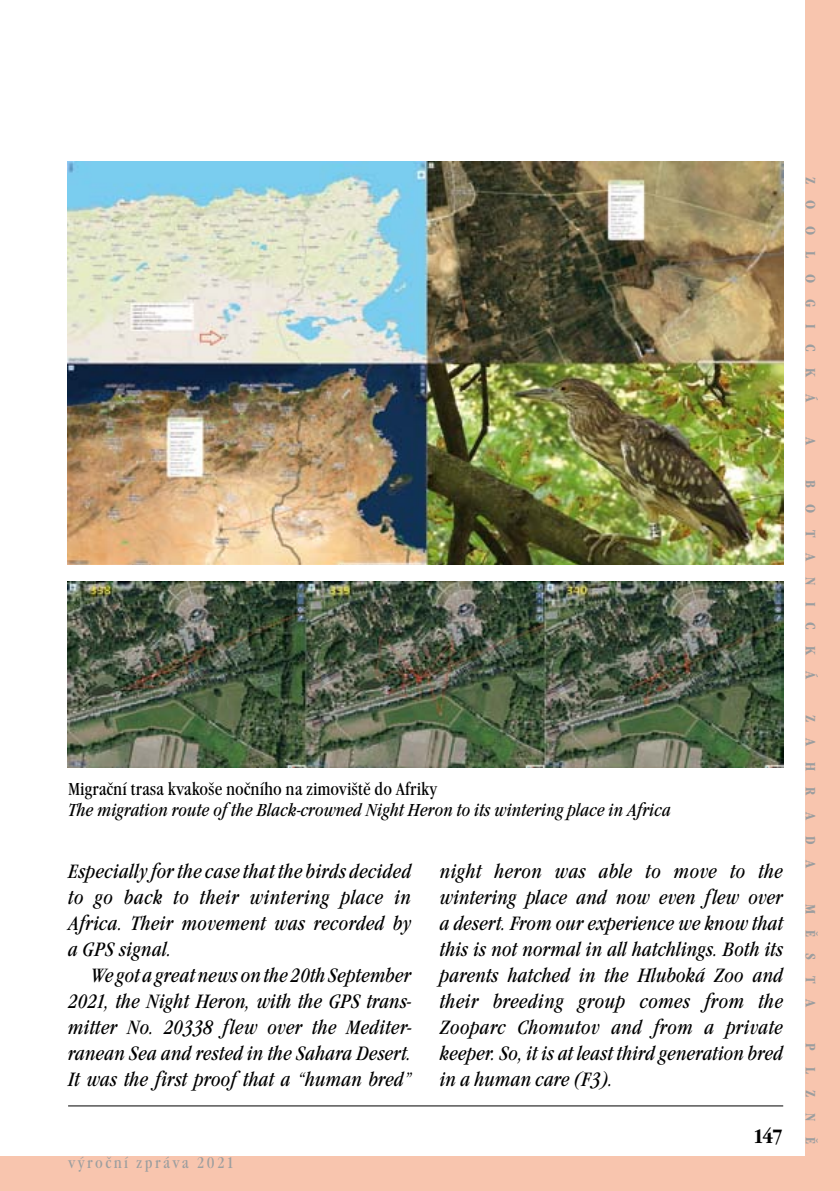
<style>
.page{position:relative;width:840px;height:1191px;background:#fff}
.page>*{position:absolute;margin:0;border:0;box-sizing:border-box;transform-origin:0 0}
.t1{font:italic condensed 20px/26px "Garamond Itc TEE";color:#000;text-align:justify}
.t2{font:700 condensed 20px "Garamond Itc TEE";color:#000}
.t3{font:italic condensed 18px "Garamond Itc TEE";color:#000}
.t4{font:condensed 18px "Garamond Itc TEE";color:#000}
.t5{font:condensed 16px "Garamond Itc TEE";letter-spacing:.15em;color:#9c9e9f}
.t6{font:700 condensed 14px "Garamond Itc TEE";letter-spacing:1.155em;color:#9c9e9f}
</style>
<div class="page">
<hr style="left:68px;top:1105px;width:714px;height:1px;background:#000">
<div style="left:0;top:1156px;width:839px;height:35px;background:#f8c5ae"></div>
<div style="left:805px;top:0;width:34px;height:1191px;background:#f8c5ae"></div>
<img style="left:68px;top:161px;width:714px;height:403px">
<img style="left:68px;top:581px;width:714px;height:186px">
<p class="t4" style="left:68px;top:778px;width:370px">Migrační trasa kvakoše nočního na zimoviště do Afriky</p>
<p class="t3" style="left:68px;top:800px;width:604px">The migration route of the Black-crowned Night Heron to its wintering place in Africa</p>
<p class="t1" style="left:68px;top:859px;width:345px">Especially for the case that the birds decided to go back to their wintering place in Africa. Their movement was recorded by a GPS signal.</p>
<p class="t1" style="left:68px;top:963px;width:345px;text-indent:23px">We got a great news on the 20th September 2021, the Night Heron, with the GPS trans&shy;mitter No. 20338 flew over the Mediter&shy;ranean Sea and rested in the Sahara Desert.<br>It was the first proof that a “human bred”</p>
<p class="t5" style="left:68px;top:1153px;width:168px">výroční zpráva 2021</p>
<p class="t1" style="left:439px;top:859px;width:345px">night heron was able to move to the wintering place and now even flew over a desert. From our experience we know that this is not normal in all hatchlings. Both its parents hatched in the Hluboká Zoo and their breeding group comes from the Zooparc Chomutov and from a private keeper. So, it is at least third generation bred in a human care (F3).</p>
<p class="t2" style="left:752px;top:1125px;width:32px">147</p>
<p class="t6" style="left:818px;top:177px;width:226px;rotate:90deg">ZOOLOGICKÁ</p>
<p class="t6" style="left:818px;top:437px;width:10px;rotate:90deg">A</p>
<p class="t6" style="left:818px;top:480px;width:201px;rotate:90deg">BOTANICKÁ</p>
<p class="t6" style="left:818px;top:714px;width:156px;rotate:90deg">ZAHRADA</p>
<p class="t6" style="left:818px;top:903px;width:106px;rotate:90deg">MĚSTA</p>
<p class="t6" style="left:818px;top:1042px;width:103px;rotate:90deg">PLZNĚ</p>
</div>
